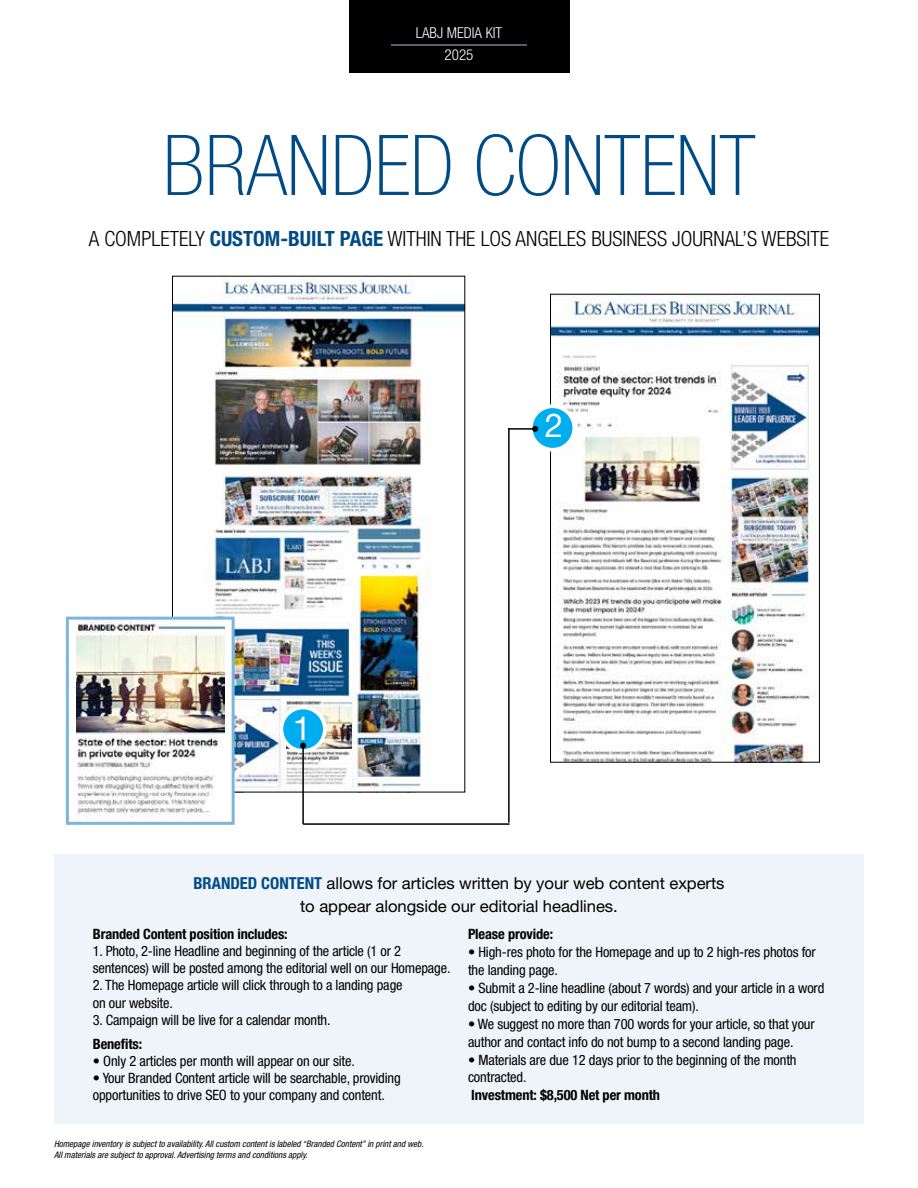
<style>
.page{position:relative;width:918px;height:1188px;background:#fff}
.page>*{position:absolute;margin:0;border:0;box-sizing:border-box;transform-origin:0 0}
.t1{font:100 condensed 84px "Helvetica Neue LT Std";color:#004b85}
.t2{font:33px "Helvetica Neue LT Std";color:#fff}
.t3{font:300 condensed 21px "Helvetica Neue LT Std";color:#000}
.t4{font:16.5px/22.5px "Helvetica Neue LT Std";letter-spacing:-.005em;color:#000;text-align:center}
.t5{font:300 condensed 15px/22.5px "Helvetica Neue LT Std";color:#fff;text-align:center}
.t6{font:condensed 14.25px/18px "Helvetica Neue LT Std";letter-spacing:-.01em;color:#000}
.t7{font:700 condensed 14.25px "Helvetica Neue LT Std";letter-spacing:-.01em;color:#000}
.t8{font:italic condensed 9px/10.8px "Helvetica Neue LT Std";color:#000}
.s1{font-weight:700;color:#004b85}
.s2{font-weight:700;font-stretch:condensed;color:#004b85}
</style>
<div class="page">
<div style="left:349px;top:0;width:220px;height:73px;background:#000"></div>
<hr style="left:391px;top:45px;width:136px;height:1px;background:#acbbd7">
<div style="left:54px;top:854px;width:810px;height:270px;background:#eef4f9"></div>
<img style="left:552px;top:296px;width:266px;height:464px">
<div style="left:550px;top:294px;width:270px;height:468px;border:1px solid #000"></div>
<div style="left:531px;top:406px;width:43px;height:44px;background:#00aeef;border-radius:50%"></div>
<div style="left:529px;top:404px;width:47px;height:48px;border:4px solid #fff;border-radius:50%"></div>
<hr style="left:508px;top:428px;width:27px;height:2px;background:#000">
<svg style="left:532px;top:426px;width:6px;height:6px"></svg>
<hr style="left:508px;top:428px;width:2px;height:395px;background:#000">
<img style="left:174px;top:278px;width:289px;height:512px">
<img style="left:287px;top:699px;width:64px;height:89px">
<hr style="left:303px;top:823px;width:207px;height:2px;background:#000">
<div style="left:281px;top:707px;width:44px;height:44px;background:#00aeef;border-radius:50%"></div>
<div style="left:279px;top:706px;width:48px;height:47px;border:4px solid #fff;border-radius:50%"></div>
<hr style="left:302px;top:746px;width:2px;height:78px;background:#000">
<svg style="left:300px;top:742px;width:6px;height:6px"></svg>
<img style="left:65px;top:615px;width:171px;height:210px">
<p class="t5" style="left:416px;top:21px;width:88px">LABJ MEDIA KIT<br>2025</p>
<h1 class="t1" style="left:163px;top:118px;width:594px">BRANDED CONTENT</h1>
<h3 class="t3" style="left:89px;top:226px;width:742px">A COMPLETELY <span class="s1">CUSTOM-BUILT PAGE</span> WITHIN THE LOS ANGELES BUSINESS JOURNAL’S WEBSITE</h3>
<h2 class="t2" style="left:293px;top:709px;width:20px">1</h2>
<h2 class="t2" style="left:545px;top:406px;width:20px">2</h2>
<p class="t4" style="left:193px;top:872px;width:533px"><span class="s2">BRANDED CONTENT</span> allows for articles written by your web content experts to appear alongside our editorial headlines.</p>
<p class="t7" style="left:93px;top:925px;width:196px">Branded Content position includes:</p>
<p class="t6" style="left:93px;top:943px;width:359px;line-height:17.1px">1. Photo, 2-line Headline and beginning of the article (1 or 2 sentences) will be posted among the editorial well on our Homepage.</p>
<p class="t6" style="left:93px;top:977px;width:311px;line-height:17.1px">2. The Homepage article will click through to a landing page on our website.</p>
<p class="t6" style="left:93px;top:1011px;width:239px">3. Campaign will be live for a calendar month.</p>
<p class="t7" style="left:93px;top:1035px;width:51px">Benefits:</p>
<p class="t6" style="left:93px;top:1052px;width:264px">• Only 2 articles per month will appear on our site.</p>
<p class="t6" style="left:93px;top:1069px;width:309px;line-height:17.1px">• Your Branded Content article will be searchable, providing opportunities to drive SEO to your company and content.</p>
<p class="t8" style="left:54px;top:1139px;width:371px">Homepage inventory is subject to availability. All custom content is labeled “Branded Content” in print and web.<br>All materials are subject to approval. Advertising terms and conditions apply.</p>
<p class="t7" style="left:468px;top:925px;width:87px">Please provide:</p>
<p class="t6" style="left:468px;top:943px;width:349px">• High-res photo for the Homepage and up to 2 high-res photos for the landing page.</p>
<p class="t6" style="left:468px;top:979px;width:358px">• Submit a 2-line headline (about 7 words) and your article in a word doc (subject to editing by our editorial team).</p>
<p class="t6" style="left:468px;top:1015px;width:348px">• We suggest no more than 700 words for your article, so that your author and contact info do not bump to a second landing page.</p>
<p class="t6" style="left:468px;top:1050px;width:330px">• Materials are due 12 days prior to the beginning of the month contracted.</p>
<p class="t7" style="left:471px;top:1087px;width:190px">Investment: $8,500 Net per month</p>
</div>
